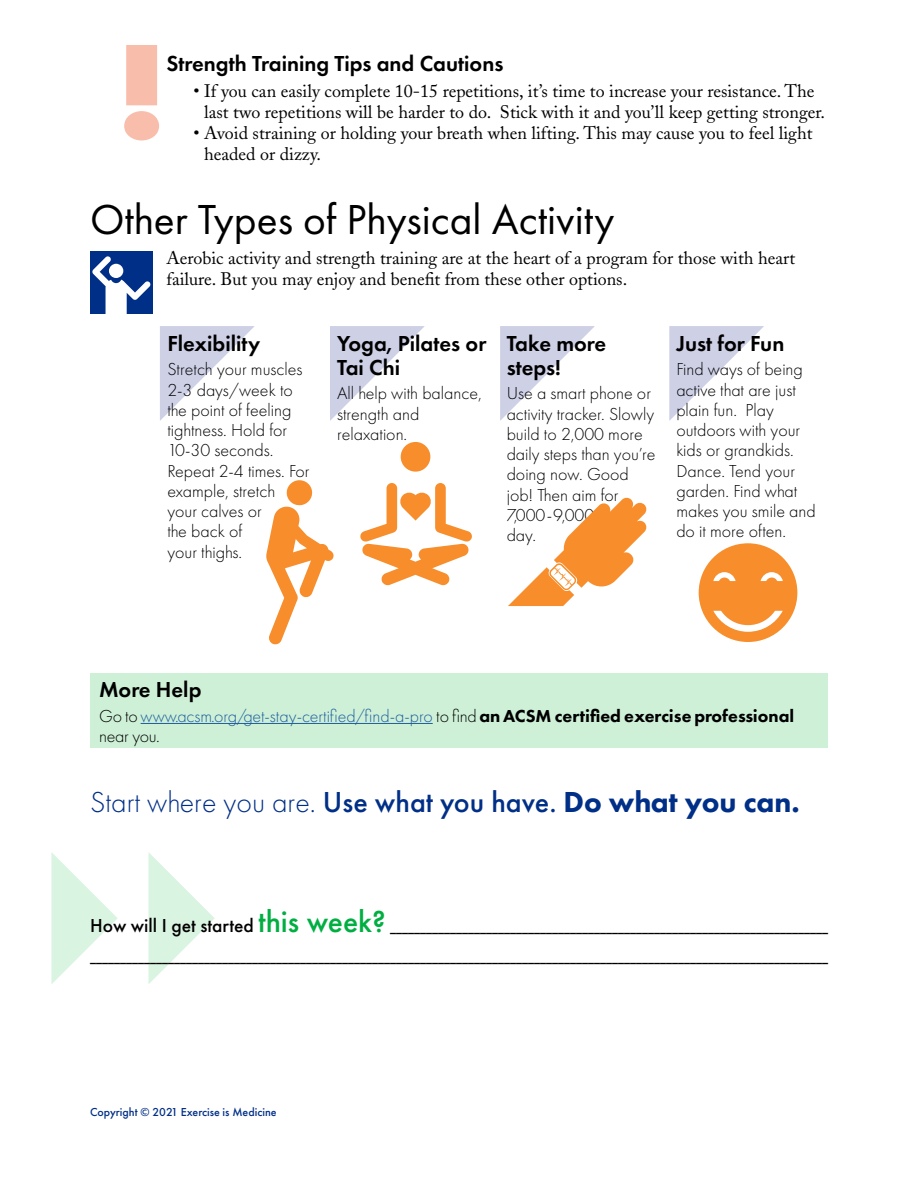
<style>
.page{position:relative;width:918px;height:1188px;background:#fff}
.page>*{position:absolute;margin:0;border:0;box-sizing:border-box;transform-origin:0 0}
.t1{font:43.5px "Futura PT";color:#000}
.t2{font:300 30px "Futura PT";color:#002f87}
.t3{font:600 22.5px/24px "Futura PT";color:#000}
.t4{font:300 18px/20.2px "Futura PT";color:#000}
.t5{font:18px/21px "Adobe Caslon";color:#000}
.t6{font:300 18px/20.2px "Futura PT";color:#215e9e}
.t7{font:500 15px/30px "Futura PT";color:#000}
.t8{font:500 12px "Futura PT";color:#002f87}
.s1{color:#000}
.s2{font-weight:800;color:#000}
.s3{font-weight:500}
.s4{font-weight:800}
.s5{font-size:19.5px}
.s6{font-size:31.5px;color:#00ae42}
</style>
<div class="page">
<svg style="left:160px;top:326px;width:94px;height:95px"></svg>
<svg style="left:330px;top:326px;width:94px;height:95px"></svg>
<svg style="left:500px;top:326px;width:95px;height:95px"></svg>
<svg style="left:669px;top:326px;width:95px;height:95px"></svg>
<div style="left:90px;top:674px;width:738px;height:74px;background:#cdf0d7"></div>
<hr style="left:141px;top:723px;width:292px;height:1px;background:#215e9e">
<div style="left:90px;top:251px;width:63px;height:63px;background:#002f87"></div>
<svg style="left:92px;top:256px;width:58px;height:58px"></svg>
<svg style="left:124px;top:45px;width:35px;height:96px"></svg>
<svg style="left:508px;top:498px;width:138px;height:108px"></svg>
<svg style="left:699px;top:543px;width:98px;height:99px"></svg>
<svg style="left:266px;top:480px;width:68px;height:164px"></svg>
<svg style="left:360px;top:442px;width:112px;height:143px"></svg>
<p class="t3" style="left:166px;top:51px;width:338px">Strength Training Tips and Cautions</p>
<p class="t5" style="left:194px;top:80px;width:633px;text-align:center">• If you can easily complete 10-15 repetitions, it’s time to increase your resistance. The last two repetitions will be harder to do. Stick with it and you’ll keep getting stronger.</p>
<p class="t5" style="left:204px;top:122px;width:610px;text-indent:-11px">• Avoid straining or holding your breath when lifting. This may cause you to feel light headed or dizzy.</p>
<h1 class="t1" style="left:90px;top:194px;width:526px">Other Types of Physical Activity</h1>
<p class="t5" style="left:166px;top:248px;width:630px">Aerobic activity and strength training are at the heart of a program for those with heart failure. But you may enjoy and benefit from these other options.</p>
<p class="t3" style="left:167px;top:331px;width:94px">Flexibility</p>
<p class="t4" style="left:167px;top:360px;width:144px">Stretch your muscles<br>2-3 days/week to the point of feeling tightness. Hold for<br>10-30 seconds.<br>Repeat 2-4 times. For example, stretch<br>your calves or<br>the back of<br>your thighs.</p>
<p class="t3" style="left:337px;top:331px;width:151px">Yoga, Pilates or<br>Tai Chi</p>
<p class="t4" style="left:337px;top:384px;width:146px">All help with balance, strength and relaxation.</p>
<p class="t3" style="left:507px;top:331px;width:101px">Take more steps!</p>
<p class="t4" style="left:507px;top:384px;width:150px">Use a smart phone or activity tracker. Slowly build to 2,000 more daily steps than you’re doing now. Good job! Then aim for<br>7,000-9,000 steps/ day.</p>
<p class="t3" style="left:676px;top:331px;width:110px">Just for Fun</p>
<p class="t4" style="left:676px;top:360px;width:141px">Find ways of being active that are just plain fun. Play outdoors with your kids or grandkids.<br>Dance. Tend your garden. Find what makes you smile and do it more often.</p>
<p class="t3" style="left:99px;top:677px;width:104px">More Help</p>
<p class="t6" style="left:99px;top:706px;width:697px"><span class="s1">Go to</span> www.acsm.org/get-stay-certified/find-a-pro <span class="s1">to find</span> <span class="s2">an ACSM certified exercise professional </span><span class="s1">near you.</span></p>
<h2 class="t2" style="left:90px;top:785px;width:711px">Start where you are. <span class="s3">Use what you have.</span> <span class="s4">Do what you can.</span></h2>
<p class="t7" style="left:90px;top:912px;width:740px"><span class="s5">How will I get started</span> <span class="s6">this week?</span> _________________________________________________________________________ ___________________________________________________________________________________________________________________________</p>
<p class="t8" style="left:90px;top:1105px;width:188px">Copyright © 2021 Exercise is Medicine</p>
</div>
